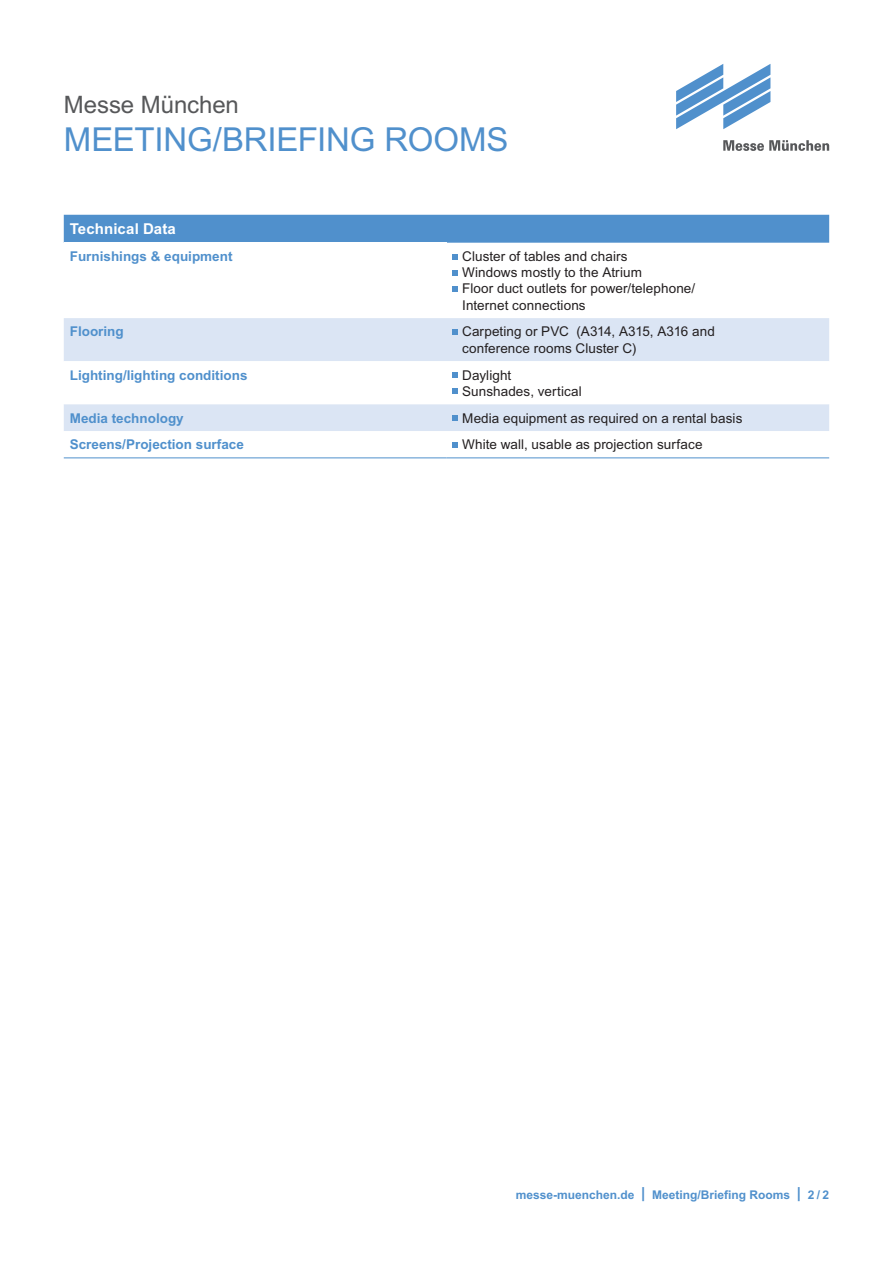
<style>
.page{position:relative;width:893px;height:1263px;background:#fff}
.page>*{position:absolute;margin:0;border:0;box-sizing:border-box;transform-origin:0 0}
.t1{font:33px "Arial";letter-spacing:-.005em;color:#5090cc}
.t2{font:24px "Arial";letter-spacing:-.005em;color:#57585a}
.t3{font:700 15px "Arial";letter-spacing:.01em;color:#fff}
.t4{font:13.5px/16.2px "Arial";letter-spacing:.005em;color:#231f20}
.t5{font:700 13.5px "Arial";color:#5090cc}
.t6{font:700 12px "Arial";color:#5090cc}
.s1{font-size:15px}
</style>
<div class="page">
<svg style="left:723px;top:140px;width:106px;height:11px"></svg>
<svg style="left:676px;top:64px;width:94px;height:65px"></svg>
<div style="left:64px;top:215px;width:765px;height:28px;background:#5090cc"></div>
<div style="left:64px;top:318px;width:765px;height:43px;background:#dbe5f4"></div>
<div style="left:64px;top:404px;width:765px;height:27px;background:#dbe5f4"></div>
<hr style="left:64px;top:457px;width:382px;height:1px;background:#5090cc">
<hr style="left:446px;top:457px;width:383px;height:1px;background:#5090cc">
<svg style="left:452px;top:254px;width:6px;height:5px"></svg>
<svg style="left:452px;top:270px;width:6px;height:6px"></svg>
<svg style="left:452px;top:286px;width:6px;height:6px"></svg>
<svg style="left:452px;top:329px;width:6px;height:6px"></svg>
<svg style="left:452px;top:372px;width:6px;height:6px"></svg>
<svg style="left:452px;top:388px;width:6px;height:6px"></svg>
<svg style="left:452px;top:415px;width:6px;height:6px"></svg>
<svg style="left:452px;top:442px;width:6px;height:6px"></svg>
<h2 class="t2" style="left:64px;top:89px;width:177px">Messe München</h2>
<h1 class="t1" style="left:64px;top:117px;width:446px">MEETING/BRIEFING ROOMS</h1>
<p class="t3" style="left:70px;top:219px;width:108px">Technical Data</p>
<p class="t5" style="left:70px;top:247px;width:164px">Furnishings &amp; equipment</p>
<p class="t4" style="left:462px;top:248px;width:235px">Cluster of tables and chairs<br>Windows mostly to the Atrium<br>Floor duct outlets for power/telephone/<br>Internet connections</p>
<p class="t5" style="left:70px;top:323px;width:55px">Flooring</p>
<p class="t4" style="left:462px;top:324px;width:254px">Carpeting or PVC (A314, A315, A316 and conference rooms Cluster C)</p>
<p class="t5" style="left:70px;top:366px;width:179px">Lighting/lighting conditions</p>
<p class="t4" style="left:462px;top:367px;width:121px">Daylight<br>Sunshades, vertical</p>
<p class="t5" style="left:70px;top:409px;width:116px">Media technology</p>
<p class="t4" style="left:462px;top:410px;width:282px">Media equipment as required on a rental basis</p>
<p class="t5" style="left:70px;top:436px;width:176px">Screens/Projection surface</p>
<p class="t4" style="left:462px;top:436px;width:242px">White wall, usable as projection surface</p>
<p class="t6" style="left:516px;top:1187px;width:315px">messe-muenchen.de <span class="s1">|</span> Meeting/Briefing Rooms <span class="s1">|</span> 2 / 2</p>
</div>
